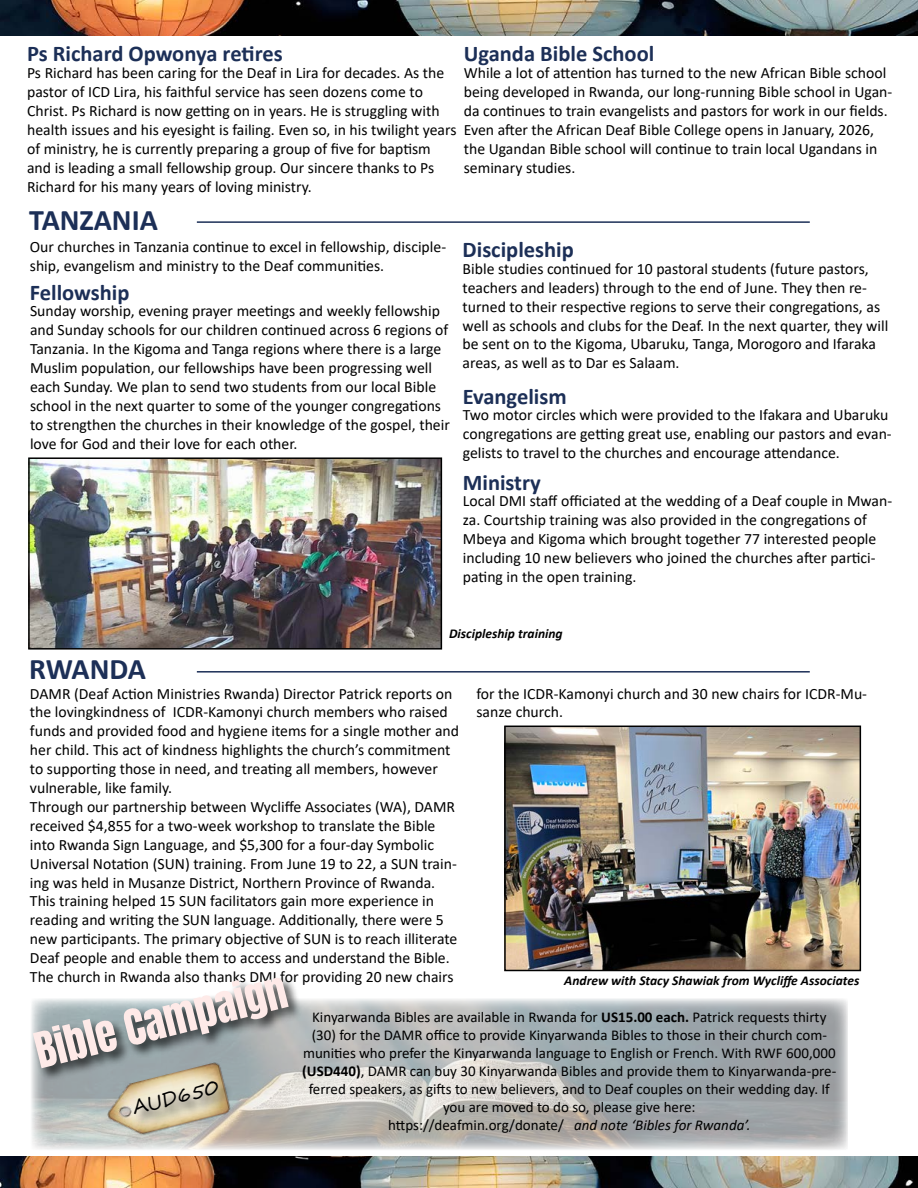
<style>
.page{position:relative;width:918px;height:1188px;background:#fff}
.page>*{position:absolute;margin:0;border:0;box-sizing:border-box;transform-origin:0 0}
.t1{font:42px "Anton";color:#feeae8}
.t2{font:700 30px "Calibri";color:#1c2f57}
.t3{font:700 22.5px "Calibri";color:#1c2f57}
.t4{font:19.5px "Segoe Print";color:#000}
.t5{font:15.75px/18.9px "Calibri";color:#000}
.t6{font:15px/18px "Calibri";color:#000;text-align:center}
.t7{font:italic 700 13.5px "Calibri";color:#000}
.s1{font-weight:700}
.s2{font-style:italic}
</style>
<div class="page">
<img style="left:0;top:0;width:918px;height:35px">
<img style="left:0;top:1157px;width:918px;height:31px">
<hr style="left:197px;top:221px;width:613px;height:2px;background:#1c2f57">
<img style="left:31px;top:460px;width:408px;height:187px">
<div style="left:28px;top:457px;width:414px;height:193px;border:2px solid #000"></div>
<hr style="left:197px;top:671px;width:613px;height:2px;background:#1c2f57">
<img style="left:507px;top:729px;width:351px;height:239px">
<div style="left:504px;top:726px;width:357px;height:245px;border:2px solid #000"></div>
<img style="left:31px;top:999px;width:817px;height:151px">
<div style="left:31px;top:975px;width:272px;height:107px;background:#000;opacity:.75"></div>
<img style="left:97px;top:1047px;width:140px;height:103px">
<div style="left:133px;top:1080px;width:99px;height:48px;background:#000;opacity:.75"></div>
<h3 class="t3" style="left:27px;top:38px;width:257px">Ps Richard Opwonya retires</h3>
<p class="t5" style="left:27px;top:63px;width:431px">Ps Richard has been caring for the Deaf in Lira for decades. As the pastor of ICD Lira, his faithful service has seen dozens come to Christ. Ps Richard is now getting on in years. He is struggling with health issues and his eyesight is failing. Even so, in his twilight years of ministry, he is currently preparing a group of five for baptism and is leading a small fellowship group. Our sincere thanks to Ps Richard for his many years of loving ministry.</p>
<h3 class="t3" style="left:464px;top:38px;width:192px">Uganda Bible School</h3>
<p class="t5" style="left:464px;top:63px;width:430px">While a lot of attention has turned to the new African Bible school being developed in Rwanda, our long-running Bible school in Ugan&shy;da continues to train evangelists and pastors for work in our fields.<br>Even after the African Deaf Bible College opens in January, 2026, the Ugandan Bible school will continue to train local Ugandans in seminary studies.</p>
<h2 class="t2" style="left:29px;top:199px;width:130px">TANZANIA</h2>
<p class="t5" style="left:30px;top:237px;width:418px">Our churches in Tanzania continue to excel in fellowship, disciple&shy;ship, evangelism and ministry to the Deaf communities.</p>
<p class="t5" style="left:30px;top:301px;width:421px">Sunday worship, evening prayer meetings and weekly fellowship and Sunday schools for our children continued across 6 regions of Tanzania. In the Kigoma and Tanga regions where there is a large Muslim population, our fellowships have been progressing well each Sunday. We plan to send two students from our local Bible school in the next quarter to some of the younger congregations to strengthen the churches in their knowledge of the gospel, their love for God and their love for each other.</p>
<h3 class="t3" style="left:30px;top:276px;width:101px">Fellowship</h3>
<h3 class="t3" style="left:463px;top:234px;width:113px">Discipleship</h3>
<p class="t5" style="left:463px;top:259px;width:427px">Bible studies continued for 10 pastoral students (future pastors, teachers and leaders) through to the end of June. They then re&shy;turned to their respective regions to serve their congregations, as well as schools and clubs for the Deaf. In the next quarter, they will be sent on to the Kigoma, Ubaruku, Tanga, Morogoro and Ifaraka areas, as well as to Dar es Salaam.</p>
<h3 class="t3" style="left:463px;top:380px;width:105px">Evangelism</h3>
<p class="t5" style="left:463px;top:405px;width:430px">Two motor circles which were provided to the Ifakara and Ubaruku congregations are getting great use, enabling our pastors and evan&shy;gelists to travel to the churches and encourage attendance.</p>
<h3 class="t3" style="left:463px;top:466px;width:80px">Ministry</h3>
<p class="t5" style="left:463px;top:491px;width:431px">Local DMI staff officiated at the wedding of a Deaf couple in Mwan&shy;za. Courtship training was also provided in the congregations of Mbeya and Kigoma which brought together 77 interested people including 10 new believers who joined the churches after partici&shy;pating in the open training.</p>
<p class="t7" style="left:449px;top:624px;width:115px">Discipleship training</p>
<h2 class="t2" style="left:29px;top:648px;width:118px">RWANDA</h2>
<p class="t5" style="left:30px;top:683px;width:431px">DAMR (Deaf Action Ministries Rwanda) Director Patrick reports on the lovingkindness of ICDR-Kamonyi church members who raised funds and provided food and hygiene items for a single mother and her child. This act of kindness highlights the church’s commitment to supporting those in need, and treating all members, however vulnerable, like family.<br>Through our partnership between Wycliffe Associates (WA), DAMR received $4,855 for a two-week workshop to translate the Bible into Rwanda Sign Language, and $5,300 for a four-day Symbolic Universal Notation (SUN) training. From June 19 to 22, a SUN train&shy;ing was held in Musanze District, Northern Province of Rwanda.<br>This training helped 15 SUN facilitators gain more experience in reading and writing the SUN language. Additionally, there were 5 new participants. The primary objective of SUN is to reach illiterate Deaf people and enable them to access and understand the Bible.<br>The church in Rwanda also thanks DMI for providing 20 new chairs</p>
<p class="t5" style="left:476px;top:683px;width:392px">for the ICDR-Kamonyi church and 30 new chairs for ICDR-Mu&shy;sanze church.</p>
<p class="t7" style="left:564px;top:971px;width:297px">Andrew with Stacy Shawiak from Wycliffe Associates</p>
<h1 class="t1" style="left:31px;top:1031px;width:259px;rotate:-14deg">Bible Campaign</h1>
<p class="t6" style="left:302px;top:1007px;width:536px">Kinyarwanda Bibles are available in Rwanda for <span class="s1">US15.00 each.</span> Patrick requests thirty (30) for the DAMR office to provide Kinyarwanda Bibles to those in their church com&shy;munities who prefer the Kinyarwanda language to English or French. With RWF 600,000 <span class="s1">(USD440)</span>, DAMR can buy 30 Kinyarwanda Bibles and provide them to Kinyarwanda-pre&shy;ferred speakers, as gifts to new believers, and to Deaf couples on their wedding day. If you are moved to do so, please give here:<br>https://deafmin.org/donate/ <span class="s2">and note ‘Bibles for Rwanda’.</span></p>
<p class="t4" style="left:129px;top:1091px;width:90px;rotate:-14deg">AUD650</p>
</div>
